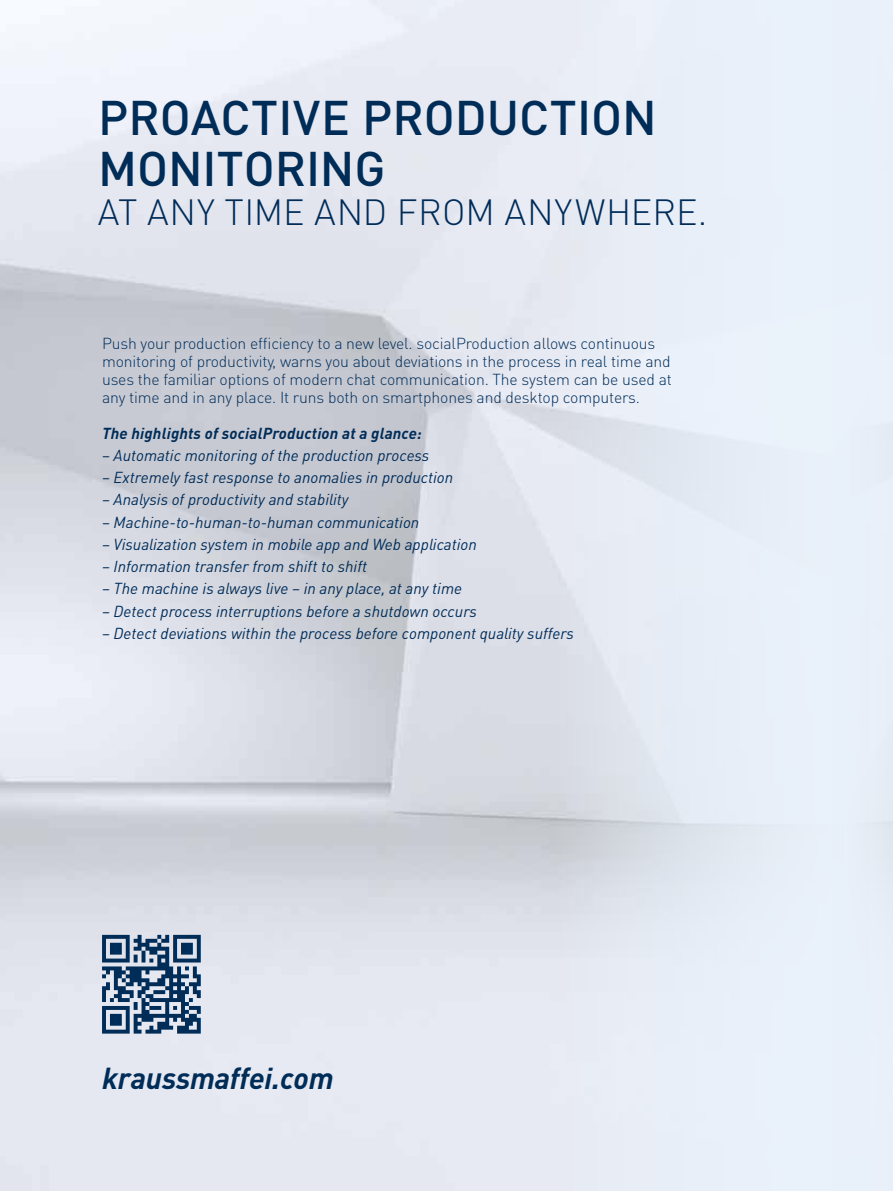
<style>
.page{position:relative;width:893px;height:1191px;background:#fff}
.page>*{position:absolute;margin:0;border:0;box-sizing:border-box;transform-origin:0 0}
.t1{font:500 48px/51px "DIN Pro";color:#002c58}
.t2{font:300 36px "DIN Pro";letter-spacing:.01em;color:#002c58}
.t3{font:italic 700 30px "DIN Pro";letter-spacing:-.005em;color:#002c58}
.t4{font:italic 15.75px "DIN Pro";color:#002c58}
.t5{font:300 15.75px/18px "DIN Pro";letter-spacing:-.01em;color:#002c58}
.t6{font:italic 700 15.75px "DIN Pro";letter-spacing:.01em;color:#002c58}
</style>
<div class="page">
<img style="left:0;top:0;width:893px;height:1191px">
<svg style="left:102px;top:935px;width:99px;height:98px;background:#647e9a"></svg>
<h1 class="t1" style="left:98px;top:90px;width:560px">PROACTIVE PRODUCTION<br>MONITORING</h1>
<h2 class="t2" style="left:98px;top:187px;width:611px">AT ANY TIME AND FROM ANYWHERE.</h2>
<p class="t5" style="left:102px;top:333px;width:571px">Push your production efficiency to a new level. socialProduction allows continuous monitoring of productivity, warns you about deviations in the process in real time and uses the familiar options of modern chat communication. The system can be used at any time and in any place. It runs both on smartphones and desktop computers.</p>
<p class="t6" style="left:102px;top:420px;width:321px">The highlights of socialProduction at a glance:</p>
<p class="t4" style="left:102px;top:443px;width:329px">– Automatic monitoring of the production process</p>
<p class="t4" style="left:102px;top:465px;width:353px">– Extremely fast response to anomalies in production</p>
<p class="t4" style="left:102px;top:487px;width:248px">– Analysis of productivity and stability</p>
<p class="t4" style="left:102px;top:509px;width:319px">– Machine-to-human-to-human communication</p>
<p class="t4" style="left:102px;top:532px;width:376px">– Visualization system in mobile app and Web application</p>
<p class="t4" style="left:102px;top:554px;width:267px">– Information transfer from shift to shift</p>
<p class="t4" style="left:102px;top:576px;width:362px">– The machine is always live – in any place, at any time</p>
<p class="t4" style="left:102px;top:598px;width:376px">– Detect process interruptions before a shutdown occurs</p>
<p class="t4" style="left:102px;top:621px;width:473px">– Detect deviations within the process before component quality suffers</p>
<h3 class="t3" style="left:102px;top:1053px;width:233px">kraussmaffei.com</h3>
</div>
